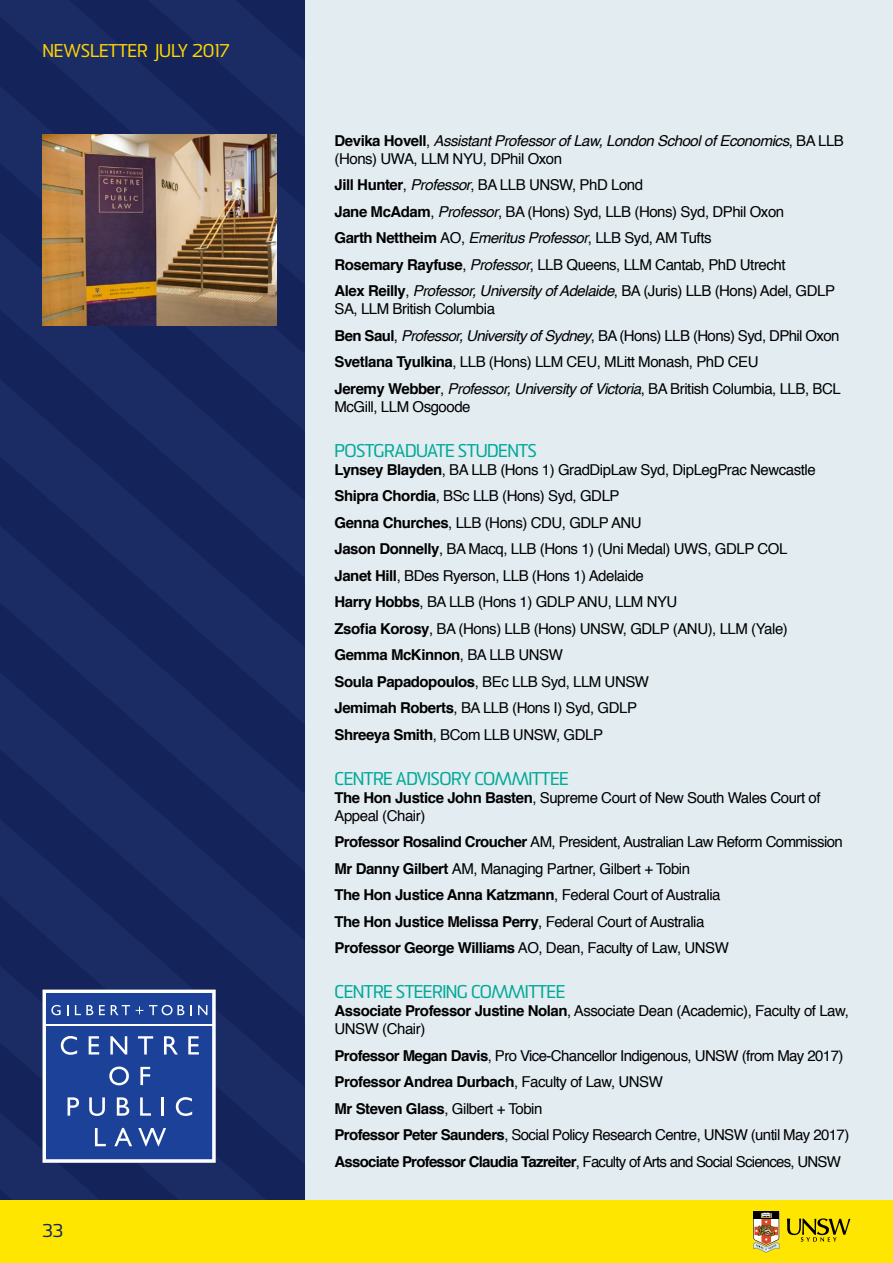
<style>
.page{position:relative;width:893px;height:1263px;background:#fff}
.page>*{position:absolute;margin:0;border:0;box-sizing:border-box;transform-origin:0 0}
.t1{font:18px "Sommet";letter-spacing:-.03em;color:#00a997}
.t2{font:18px "Sommet";letter-spacing:-.01em;color:#ffd400}
.t3{font:18px "Sommet";color:#0c276b}
.t4{font:15px/26.5px "Helvetica";letter-spacing:-.03em;color:#000}
.t5{font:italic 15px/18px "Helvetica";letter-spacing:-.03em;color:#000}
.s1{font-weight:700;font-style:normal}
.s2{font-style:normal}
.s3{font-weight:700}
.s4{font-style:italic}
</style>
<div class="page">
<div style="left:305px;top:0;width:588px;height:1263px;background:#e2ecf1"></div>
<svg style="left:0;top:0;width:305px;height:1201px;background:#17285f"></svg>
<div style="left:0;top:1201px;width:893px;height:62px;background:#fee600"></div>
<svg style="left:47px;top:993px;width:165px;height:166px;background:#2d51a0"></svg>
<hr style="left:46px;top:1024px;width:167px;height:2px;background:#fff">
<div style="left:43px;top:989px;width:173px;height:174px;border:3px solid #fff"></div>
<svg style="left:753px;top:1211px;width:26px;height:41px"></svg>
<svg style="left:787px;top:1218px;width:63px;height:24px"></svg>
<img style="left:42px;top:134px;width:234px;height:192px">
<p class="t2" style="left:43px;top:39px;width:188px">NEWSLETTER JULY 2017</p>
<p class="t3" style="left:43px;top:1219px;width:22px">33</p>
<p class="t5" style="left:334px;top:132px;width:511px"><span class="s1">Devika Hovell</span><span class="s2">,</span> Assistant Professor of Law, London School of Economics<span class="s2">, BA LLB (Hons) UWA, LLM NYU, DPhil Oxon</span></p>
<p class="t4" style="left:334px;top:172px;width:502px"><span class="s3">Jill Hunter</span>, <span class="s4">Professor</span>, BA LLB UNSW, PhD Lond<br><span class="s3">Jane McAdam</span>, <span class="s4">Professor</span>, BA (Hons) Syd, LLB (Hons) Syd, DPhil Oxon<br><span class="s3">Garth Nettheim</span> AO, <span class="s4">Emeritus Professor</span>, LLB Syd, AM Tufts<br><span class="s3">Rosemary Rayfuse</span>, <span class="s4">Professor</span>, LLB Queens, LLM Cantab, PhD Utrecht<br><span class="s3">Alex Reilly</span>, <span class="s4">Professor, University of Adelaide</span>, BA (Juris) LLB (Hons) Adel, GDLP</p>
<p class="t4" style="left:334px;top:296px;width:508px">SA, LLM British Columbia<br><span class="s3">Ben Saul</span>, <span class="s4">Professor, University of Sydney</span>, BA (Hons) LLB (Hons) Syd, DPhil Oxon <span class="s3">Svetlana Tyulkina</span>, LLB (Hons) LLM CEU, MLitt Monash, PhD CEU<br><span class="s3">Jeremy Webber</span>, <span class="s4">Professor, University of Victoria</span>, BA British Columbia, LLB, BCL</p>
<p class="t4" style="left:334px;top:394px;width:138px">McGill, LLM Osgoode</p>
<p class="t1" style="left:334px;top:439px;width:204px">POSTGRADUATE STUDENTS</p>
<p class="t4" style="left:334px;top:457px;width:483px"><span class="s3">Lynsey Blayden</span>, BA LLB (Hons 1) GradDipLaw Syd, DipLegPrac Newcastle <span class="s3">Shipra Chordia</span>, BSc LLB (Hons) Syd, GDLP<br><span class="s3">Genna Churches</span>, LLB (Hons) CDU, GDLP ANU<br><span class="s3">Jason Donnelly</span>, BA Macq, LLB (Hons 1) (Uni Medal) UWS, GDLP COL <span class="s3">Janet Hill</span>, BDes Ryerson, LLB (Hons 1) Adelaide<br><span class="s3">Harry Hobbs</span>, BA LLB (Hons 1) GDLP ANU, LLM NYU<br><span class="s3">Zsofia Korosy</span>, BA (Hons) LLB (Hons) UNSW, GDLP (ANU), LLM (Yale)<br><span class="s3">Gemma McKinnon</span>, BA LLB UNSW<br><span class="s3">Soula Papadopoulos</span>, BEc LLB Syd, LLM UNSW<br><span class="s3">Jemimah Roberts</span>, BA LLB (Hons I) Syd, GDLP<br><span class="s3">Shreeya Smith</span>, BCom LLB UNSW, GDLP</p>
<p class="t1" style="left:334px;top:767px;width:236px">CENTRE ADVISORY COMMITTEE</p>
<p class="t4" style="left:334px;top:789px;width:488px;line-height:18px"><span class="s3">The Hon Justice John Basten</span>, Supreme Court of New South Wales Court of<br>Appeal (Chair)</p>
<p class="t4" style="left:334px;top:829px;width:510px"><span class="s3">Professor Rosalind Croucher</span> AM, President, Australian Law Reform Commission <span class="s3">Mr Danny Gilbert</span> AM, Managing Partner, Gilbert + Tobin<br><span class="s3">The Hon Justice Anna Katzmann</span>, Federal Court of Australia<br><span class="s3">The Hon Justice Melissa Perry</span>, Federal Court of Australia<br><span class="s3">Professor George Williams</span> AO, Dean, Faculty of Law, UNSW</p>
<p class="t1" style="left:334px;top:981px;width:232px">CENTRE STEERING COMMITTEE</p>
<p class="t4" style="left:334px;top:1002px;width:516px;line-height:18px"><span class="s3">Associate Professor Justine Nolan</span>, Associate Dean (Academic), Faculty of Law,<br>UNSW (Chair)</p>
<p class="t4" style="left:334px;top:1043px;width:516px"><span class="s3">Professor Megan Davis</span>, Pro Vice-Chancellor Indigenous, UNSW (from May 2017)<br><span class="s3">Professor Andrea Durbach</span>, Faculty of Law, UNSW<br><span class="s3">Mr Steven Glass</span>, Gilbert + Tobin<br><span class="s3">Professor Peter Saunders</span>, Social Policy Research Centre, UNSW (until May 2017)<br><span class="s3">Associate Professor Claudia Tazreiter</span>, Faculty of Arts and Social Sciences, UNSW</p>
</div>
